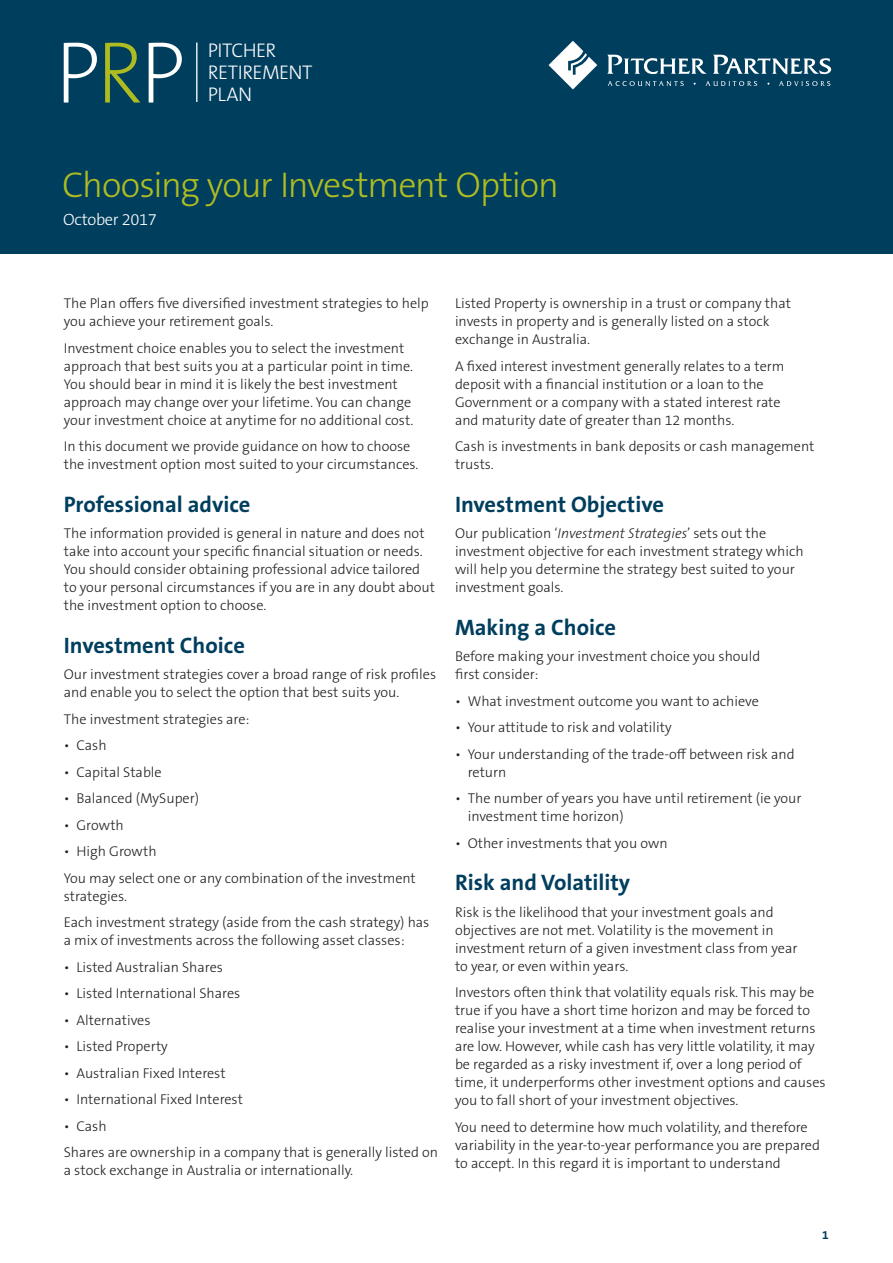
<style>
.page{position:relative;width:893px;height:1263px;background:#fff}
.page>*{position:absolute;margin:0;border:0;box-sizing:border-box;transform-origin:0 0}
.t1{font:200 88.2px "The Sans B W2";color:#fff}
.t2{font:300 36px "The Sans B W3";letter-spacing:-.03em;color:#aebc21}
.Heading{font:700 22.5px "The Sans B W7";color:#003e5e}
.t3{font:300 19.8px/22px "The Sans B W3";letter-spacing:-.03em;color:#fff}
.t4{font:300 16.5px "The Sans B W3";letter-spacing:-.02em;color:#fff}
.Body_Copy{font:300 14.25px/18px "The Sans B W3";color:#231f20}
.Heading-2{font:700 12px "The Sans B W7";color:#003e5e}
.s1{color:#aebc21}
.s2{font-style:italic}
</style>
<div class="page">
<div style="left:0;top:0;width:893px;height:254px;background:#003e5e"></div>
<svg style="left:608px;top:81px;width:76px;height:5px"></svg>
<svg style="left:705px;top:81px;width:52px;height:5px"></svg>
<svg style="left:779px;top:81px;width:51px;height:5px"></svg>
<svg style="left:549px;top:41px;width:48px;height:48px"></svg>
<svg style="left:607px;top:55px;width:100px;height:19px"></svg>
<svg style="left:713px;top:55px;width:118px;height:20px"></svg>
<hr style="left:196px;top:43px;width:1px;height:59px;background:#fff">
<h1 class="t1" style="left:55px;top:16px;width:132px">P<span class="s1">R</span>P</h1>
<h3 class="t3" style="left:208px;top:40px;width:106px">PITCHER<br>RETIREMENT</h3>
<h3 class="t3" style="left:208px;top:84px;width:46px">PLAN</h3>
<h2 class="t2" style="left:62px;top:161px;width:498px">Choosing your Investment Option</h2>
<p class="t4" style="left:63px;top:209px;width:95px">October 2017</p>
<p class="Body_Copy" style="left:64px;top:294px;width:366px">The Plan offers five diversified investment strategies to help you achieve your retirement goals.</p>
<p class="Body_Copy" style="left:64px;top:339px;width:351px">Investment choice enables you to select the investment approach that best suits you at a particular point in time.<br>You should bear in mind it is likely the best investment approach may change over your lifetime. You can change your investment choice at anytime for no additional cost.</p>
<p class="Body_Copy" style="left:64px;top:437px;width:356px">In this document we provide guidance on how to choose the investment option most suited to your circumstances.</p>
<p class="Heading" style="left:64px;top:490px;width:188px">Professional advice</p>
<p class="Body_Copy" style="left:64px;top:524px;width:373px">The information provided is general in nature and does not take into account your specific financial situation or needs.<br>You should consider obtaining professional advice tailored to your personal circumstances if you are in any doubt about the investment option to choose.</p>
<p class="Heading" style="left:64px;top:631px;width:183px">Investment Choice</p>
<p class="Body_Copy" style="left:64px;top:665px;width:374px">Our investment strategies cover a broad range of risk profiles and enable you to select the option that best suits you.</p>
<p class="Body_Copy" style="left:64px;top:710px;width:187px">The investment strategies are:</p>
<p class="Body_Copy" style="left:64px;top:736px;width:44px">• Cash</p>
<p class="Body_Copy" style="left:64px;top:763px;width:99px">• Capital Stable</p>
<p class="Body_Copy" style="left:64px;top:789px;width:137px">• Balanced (MySuper)</p>
<p class="Body_Copy" style="left:64px;top:816px;width:62px">• Growth</p>
<p class="Body_Copy" style="left:64px;top:843px;width:94px">• High Growth</p>
<p class="Body_Copy" style="left:64px;top:869px;width:354px">You may select one or any combination of the investment strategies.</p>
<p class="Body_Copy" style="left:64px;top:914px;width:367px">Each investment strategy (aside from the cash strategy) has a mix of investments across the following asset classes:</p>
<p class="Body_Copy" style="left:64px;top:958px;width:161px">• Listed Australian Shares</p>
<p class="Body_Copy" style="left:64px;top:985px;width:178px">• Listed International Shares</p>
<p class="Body_Copy" style="left:64px;top:1011px;width:88px">• Alternatives</p>
<p class="Body_Copy" style="left:64px;top:1038px;width:106px">• Listed Property</p>
<p class="Body_Copy" style="left:64px;top:1064px;width:163px">• Australian Fixed Interest</p>
<p class="Body_Copy" style="left:64px;top:1091px;width:181px">• International Fixed Interest</p>
<p class="Body_Copy" style="left:64px;top:1117px;width:44px">• Cash</p>
<p class="Body_Copy" style="left:64px;top:1144px;width:376px">Shares are ownership in a company that is generally listed on a stock exchange in Australia or internationally.</p>
<p class="Body_Copy" style="left:455px;top:294px;width:337px">Listed Property is ownership in a trust or company that invests in property and is generally listed on a stock exchange in Australia.</p>
<p class="Body_Copy" style="left:455px;top:357px;width:331px">A fixed interest investment generally relates to a term deposit with a financial institution or a loan to the Government or a company with a stated interest rate and maturity date of greater than 12 months.</p>
<p class="Body_Copy" style="left:455px;top:437px;width:361px">Cash is investments in bank deposits or cash management trusts.</p>
<p class="Heading" style="left:455px;top:490px;width:210px">Investment Objective</p>
<p class="Body_Copy" style="left:455px;top:524px;width:350px">Our publication ‘<span class="s2">Investment Strategies</span>’ sets out the investment objective for each investment strategy which will help you determine the strategy best suited to your investment goals.</p>
<p class="Heading" style="left:455px;top:613px;width:163px">Making a Choice</p>
<p class="Body_Copy" style="left:455px;top:647px;width:307px">Before making your investment choice you should first consider:</p>
<p class="Body_Copy" style="left:455px;top:692px;width:305px">• What investment outcome you want to achieve</p>
<p class="Body_Copy" style="left:455px;top:718px;width:218px">• Your attitude to risk and volatility</p>
<p class="Body_Copy" style="left:468px;top:745px;width:328px;text-indent:-13px">• Your understanding of the trade-off between risk and return</p>
<p class="Body_Copy" style="left:468px;top:789px;width:335px;text-indent:-13px">• The number of years you have until retirement (ie your investment time horizon)</p>
<p class="Body_Copy" style="left:455px;top:834px;width:214px">• Other investments that you own</p>
<p class="Heading" style="left:455px;top:868px;width:177px">Risk and Volatility</p>
<p class="Body_Copy" style="left:455px;top:903px;width:344px">Risk is the likelihood that your investment goals and objectives are not met. Volatility is the movement in investment return of a given investment class from year to year, or even within years.</p>
<p class="Body_Copy" style="left:455px;top:984px;width:372px">Investors often think that volatility equals risk. This may be true if you have a short time horizon and may be forced to realise your investment at a time when investment returns are low. However, while cash has very little volatility, it may be regarded as a risky investment if, over a long period of time, it underperforms other investment options and causes you to fall short of your investment objectives.</p>
<p class="Body_Copy" style="left:455px;top:1118px;width:367px">You need to determine how much volatility, and therefore variability in the year-to-year performance you are prepared to accept. In this regard it is important to understand</p>
<p class="Heading-2" style="left:822px;top:1227px;width:8px">1</p>
</div>
